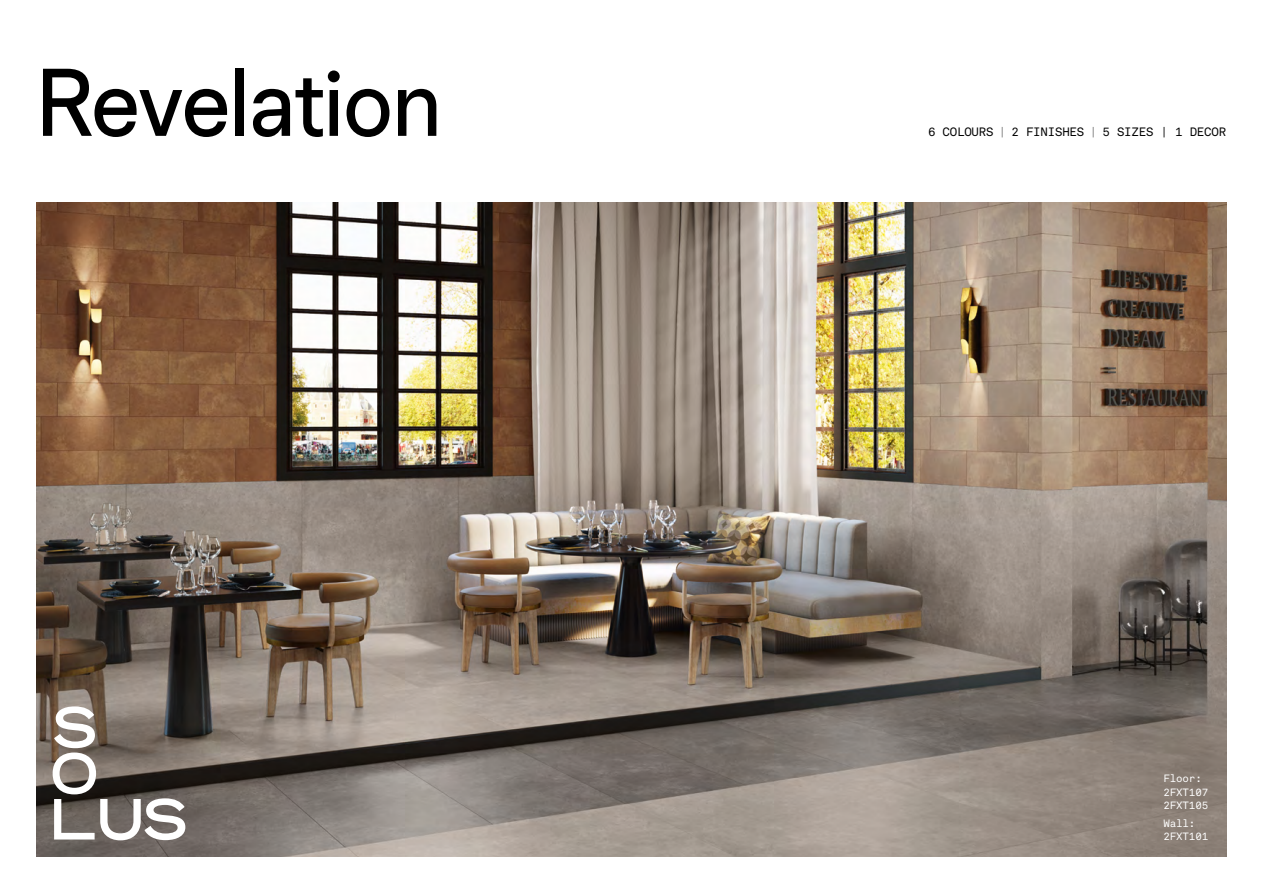
<style>
.page{position:relative;width:1263px;height:893px;background:#fff}
.page>*{position:absolute;margin:0;border:0;box-sizing:border-box;transform-origin:0 0}
.t1{font:95.85px "Chromatic Pro Grotesque";letter-spacing:-.025em;color:#000}
.t2{font:12px "Akkurat Mono LL";letter-spacing:-.015em;color:#000}
.t3{font:10.5px/13.5px "Akkurat Mono LL";letter-spacing:-.015em;color:#fff}
</style>
<div class="page">
<img style="left:37px;top:202px;width:1189px;height:654px">
<svg style="left:53px;top:706px;width:132px;height:134px"></svg>
<h1 class="t1" style="left:37px;top:42px;width:407px">Revelation</h1>
<p class="t2" style="left:928px;top:123px;width:300px">6 COLOURS | 2 FINISHES | 5 SIZES | 1 DECOR</p>
<p class="t3" style="left:1163px;top:771px;width:46px">Floor:<br>2FXT107<br>2FXT105</p>
<p class="t3" style="left:1163px;top:816px;width:46px">Wall:<br>2FXT101</p>
</div>
